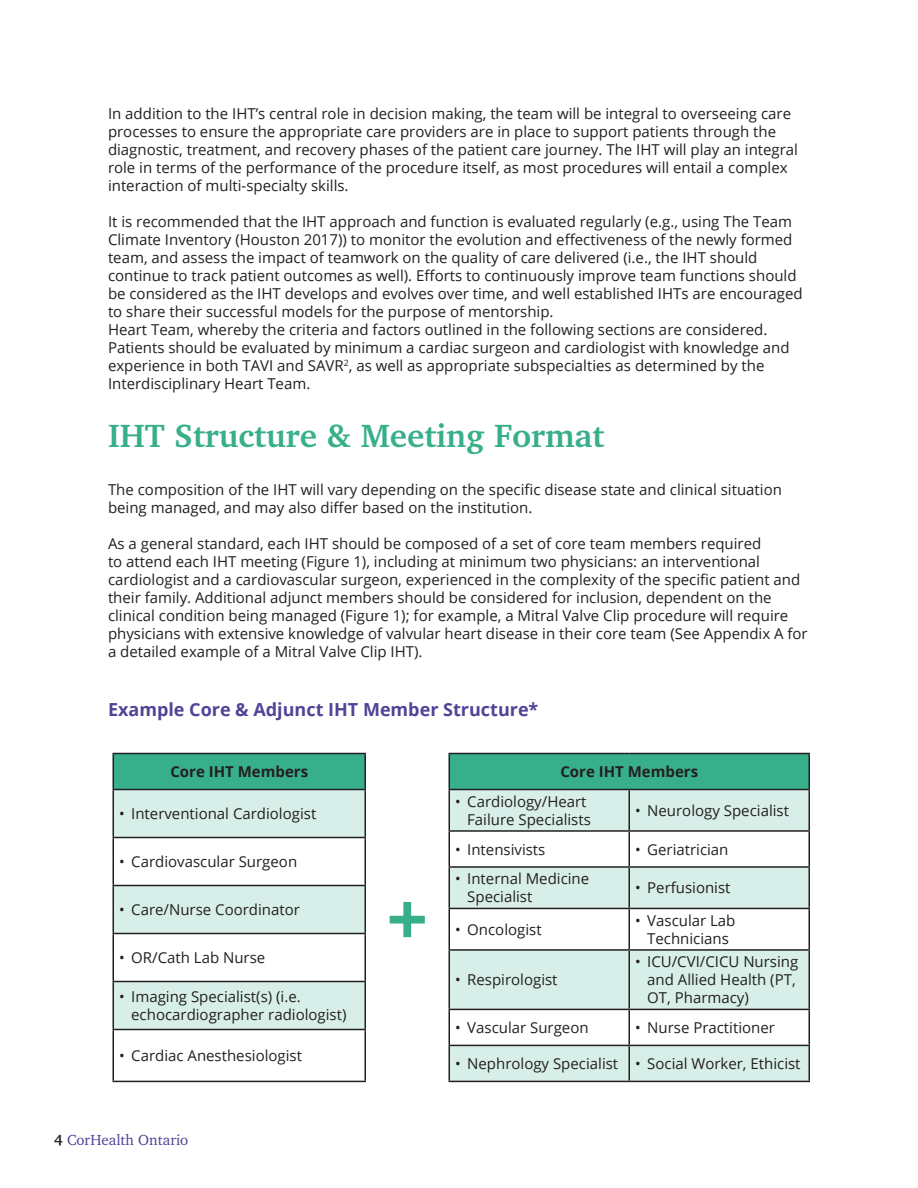
<style>
.page{position:relative;width:918px;height:1188px;background:#fff}
.page>*{position:absolute;margin:0;border:0;box-sizing:border-box;transform-origin:0 0}
.t1{font:700 72.6px "Open Sans";color:#38af8b}
.Subheader_1{font:700 33px "Charter";color:#38af8b}
.Subheader_2{font:700 18px "Open Sans";color:#514396}
.Body_1{font:15px/18px "Open Sans";color:#231f20}
.Body_1-2{font:700 15px "Open Sans";color:#231f20}
.t2{font:15px "Charter";color:#514396}
.s1{font-weight:700;color:#231f20}
</style>
<div class="page">
<div style="left:113px;top:754px;width:252px;height:36px;background:#38af8b"></div>
<svg style="left:114px;top:790px;width:250px;height:239px;fill:#d7efe8"></svg>
<hr style="left:112px;top:753px;width:254px;height:1px;background:#231f20">
<hr style="left:112px;top:754px;width:2px;height:35px;background:#231f20">
<hr style="left:364px;top:754px;width:2px;height:35px;background:#231f20">
<hr style="left:112px;top:789px;width:254px;height:1px;background:#231f20">
<hr style="left:112px;top:790px;width:2px;height:47px;background:#231f20">
<hr style="left:364px;top:790px;width:2px;height:47px;background:#231f20">
<hr style="left:112px;top:837px;width:254px;height:1px;background:#231f20">
<hr style="left:112px;top:838px;width:2px;height:47px;background:#231f20">
<hr style="left:364px;top:838px;width:2px;height:47px;background:#231f20">
<hr style="left:112px;top:885px;width:254px;height:1px;background:#231f20">
<hr style="left:112px;top:886px;width:2px;height:47px;background:#231f20">
<hr style="left:364px;top:886px;width:2px;height:47px;background:#231f20">
<hr style="left:112px;top:933px;width:254px;height:1px;background:#231f20">
<hr style="left:112px;top:934px;width:2px;height:47px;background:#231f20">
<hr style="left:364px;top:934px;width:2px;height:47px;background:#231f20">
<hr style="left:112px;top:981px;width:254px;height:1px;background:#231f20">
<hr style="left:112px;top:982px;width:2px;height:47px;background:#231f20">
<hr style="left:364px;top:982px;width:2px;height:47px;background:#231f20">
<hr style="left:112px;top:1029px;width:254px;height:1px;background:#231f20">
<hr style="left:112px;top:1030px;width:2px;height:51px;background:#231f20">
<hr style="left:364px;top:1030px;width:2px;height:51px;background:#231f20">
<hr style="left:112px;top:1081px;width:254px;height:1px;background:#231f20">
<div style="left:449px;top:754px;width:360px;height:36px;background:#38af8b"></div>
<svg style="left:450px;top:790px;width:358px;height:291px;fill:#d7efe8"></svg>
<hr style="left:448px;top:753px;width:181px;height:1px;background:#231f20">
<hr style="left:448px;top:754px;width:2px;height:35px;background:#231f20">
<hr style="left:629px;top:753px;width:181px;height:1px;background:#231f20">
<hr style="left:808px;top:754px;width:2px;height:35px;background:#231f20">
<hr style="left:448px;top:789px;width:181px;height:1px;background:#231f20">
<hr style="left:448px;top:790px;width:2px;height:40px;background:#231f20">
<hr style="left:629px;top:789px;width:181px;height:1px;background:#231f20">
<hr style="left:628px;top:790px;width:2px;height:40px;background:#231f20">
<hr style="left:808px;top:790px;width:2px;height:40px;background:#231f20">
<hr style="left:448px;top:830px;width:181px;height:2px;background:#231f20">
<hr style="left:448px;top:832px;width:2px;height:34px;background:#231f20">
<hr style="left:629px;top:830px;width:181px;height:2px;background:#231f20">
<hr style="left:628px;top:832px;width:2px;height:34px;background:#231f20">
<hr style="left:808px;top:832px;width:2px;height:34px;background:#231f20">
<hr style="left:448px;top:866px;width:181px;height:2px;background:#231f20">
<hr style="left:448px;top:868px;width:2px;height:40px;background:#231f20">
<hr style="left:629px;top:866px;width:181px;height:2px;background:#231f20">
<hr style="left:628px;top:868px;width:2px;height:40px;background:#231f20">
<hr style="left:808px;top:868px;width:2px;height:40px;background:#231f20">
<hr style="left:448px;top:908px;width:181px;height:1px;background:#231f20">
<hr style="left:448px;top:909px;width:2px;height:40px;background:#231f20">
<hr style="left:629px;top:908px;width:181px;height:1px;background:#231f20">
<hr style="left:628px;top:909px;width:2px;height:40px;background:#231f20">
<hr style="left:808px;top:909px;width:2px;height:40px;background:#231f20">
<hr style="left:448px;top:949px;width:181px;height:2px;background:#231f20">
<hr style="left:448px;top:951px;width:2px;height:58px;background:#231f20">
<hr style="left:629px;top:949px;width:181px;height:2px;background:#231f20">
<hr style="left:628px;top:951px;width:2px;height:58px;background:#231f20">
<hr style="left:808px;top:951px;width:2px;height:58px;background:#231f20">
<hr style="left:448px;top:1009px;width:181px;height:1px;background:#231f20">
<hr style="left:448px;top:1010px;width:2px;height:35px;background:#231f20">
<hr style="left:629px;top:1009px;width:181px;height:1px;background:#231f20">
<hr style="left:628px;top:1010px;width:2px;height:35px;background:#231f20">
<hr style="left:808px;top:1010px;width:2px;height:35px;background:#231f20">
<hr style="left:448px;top:1045px;width:181px;height:1px;background:#231f20">
<hr style="left:448px;top:1046px;width:2px;height:35px;background:#231f20">
<hr style="left:629px;top:1045px;width:181px;height:1px;background:#231f20">
<hr style="left:628px;top:1046px;width:2px;height:35px;background:#231f20">
<hr style="left:808px;top:1046px;width:2px;height:35px;background:#231f20">
<hr style="left:448px;top:1081px;width:181px;height:1px;background:#231f20">
<hr style="left:629px;top:1081px;width:181px;height:1px;background:#231f20">
<p class="Body_1" style="left:108px;top:105px;width:692px">In addition to the IHT’s central role in decision making, the team will be integral to overseeing care processes to ensure the appropriate care providers are in place to support patients through the diagnostic, treatment, and recovery phases of the patient care journey. The IHT will play an integral role in terms of the performance of the procedure itself, as most procedures will entail a complex interaction of multi-specialty skills.</p>
<p class="Body_1" style="left:108px;top:213px;width:696px">It is recommended that the IHT approach and function is evaluated regularly (e.g., using The Team Climate Inventory (Houston 2017)) to monitor the evolution and effectiveness of the newly formed team, and assess the impact of teamwork on the quality of care delivered (i.e., the IHT should continue to track patient outcomes as well). Efforts to continuously improve team functions should be considered as the IHT develops and evolves over time, and well established IHTs are encouraged to share their successful models for the purpose of mentorship.</p>
<p class="Body_1" style="left:108px;top:321px;width:683px">Heart Team, whereby the criteria and factors outlined in the following sections are considered.<br>Patients should be evaluated by minimum a cardiac surgeon and cardiologist with knowledge and experience in both TAVI and SAVR<sup>2</sup>, as well as appropriate subspecialties as determined by the Interdisciplinary Heart Team.</p>
<p class="Subheader_1" style="left:108px;top:415px;width:498px">IHT Structure &amp; Meeting Format</p>
<p class="Body_1" style="left:108px;top:480px;width:675px">The composition of the IHT will vary depending on the specific disease state and clinical situation being managed, and may also differ based on the institution.</p>
<p class="Body_1" style="left:108px;top:534px;width:701px">As a general standard, each IHT should be composed of a set of core team members required<br>to attend each IHT meeting (Figure 1), including at minimum two physicians: an interventional cardiologist and a cardiovascular surgeon, experienced in the complexity of the specific patient and their family. Additional adjunct members should be considered for inclusion, dependent on the clinical condition being managed (Figure 1); for example, a Mitral Valve Clip procedure will require physicians with extensive knowledge of valvular heart disease in their core team (See Appendix A for a detailed example of a Mitral Valve Clip IHT).</p>
<p class="Subheader_2" style="left:108px;top:697px;width:432px">Example Core &amp; Adjunct IHT Member Structure*</p>
<p class="Body_1-2" style="left:170px;top:761px;width:139px">Core IHT Members</p>
<p class="Body_1" style="left:119px;top:804px;width:199px">• Interventional Cardiologist</p>
<p class="Body_1" style="left:119px;top:852px;width:179px">• Cardiovascular Surgeon</p>
<p class="Body_1" style="left:119px;top:900px;width:182px">• Care/Nurse Coordinator</p>
<p class="Body_1" style="left:119px;top:948px;width:148px">• OR/Cath Lab Nurse</p>
<p class="Body_1" style="left:131px;top:987px;width:217px;text-indent:-12px">• Imaging Specialist(s) (i.e. echocardiographer radiologist)</p>
<p class="Body_1" style="left:119px;top:1046px;width:184px">• Cardiac Anesthesiologist</p>
<p class="t2" style="left:54px;top:1131px;width:136px"><span class="s1">4</span> CorHealth Ontario</p>
<p class="t1" style="left:387px;top:868px;width:43px">+</p>
<p class="Body_1-2" style="left:560px;top:761px;width:139px">Core IHT Members</p>
<p class="Body_1" style="left:455px;top:792px;width:137px;text-align:right">• Cardiology/Heart<br>Failure Specialists</p>
<p class="Body_1" style="left:635px;top:801px;width:155px">• Neurology Specialist</p>
<p class="Body_1" style="left:455px;top:840px;width:92px">• Intensivists</p>
<p class="Body_1" style="left:635px;top:840px;width:95px">• Geriatrician</p>
<p class="Body_1" style="left:467px;top:870px;width:123px;text-indent:-12px">• Internal Medicine<br>Specialist</p>
<p class="Body_1" style="left:635px;top:879px;width:97px">• Perfusionist</p>
<p class="Body_1" style="left:455px;top:920px;width:88px">• Oncologist</p>
<p class="Body_1" style="left:635px;top:911px;width:102px;text-align:center">• Vascular Lab<br>Technicians</p>
<p class="Body_1" style="left:455px;top:971px;width:104px">• Respirologist</p>
<p class="Body_1" style="left:647px;top:953px;width:153px;text-indent:-12px">• ICU/CVI/CICU Nursing and Allied Health (PT,<br>OT, Pharmacy)</p>
<p class="Body_1" style="left:455px;top:1018px;width:135px">• Vascular Surgeon</p>
<p class="Body_1" style="left:635px;top:1018px;width:141px">• Nurse Practitioner</p>
<p class="Body_1" style="left:455px;top:1054px;width:165px">• Nephrology Specialist</p>
<p class="Body_1" style="left:635px;top:1054px;width:167px">• Social Worker, Ethicist</p>
</div>
